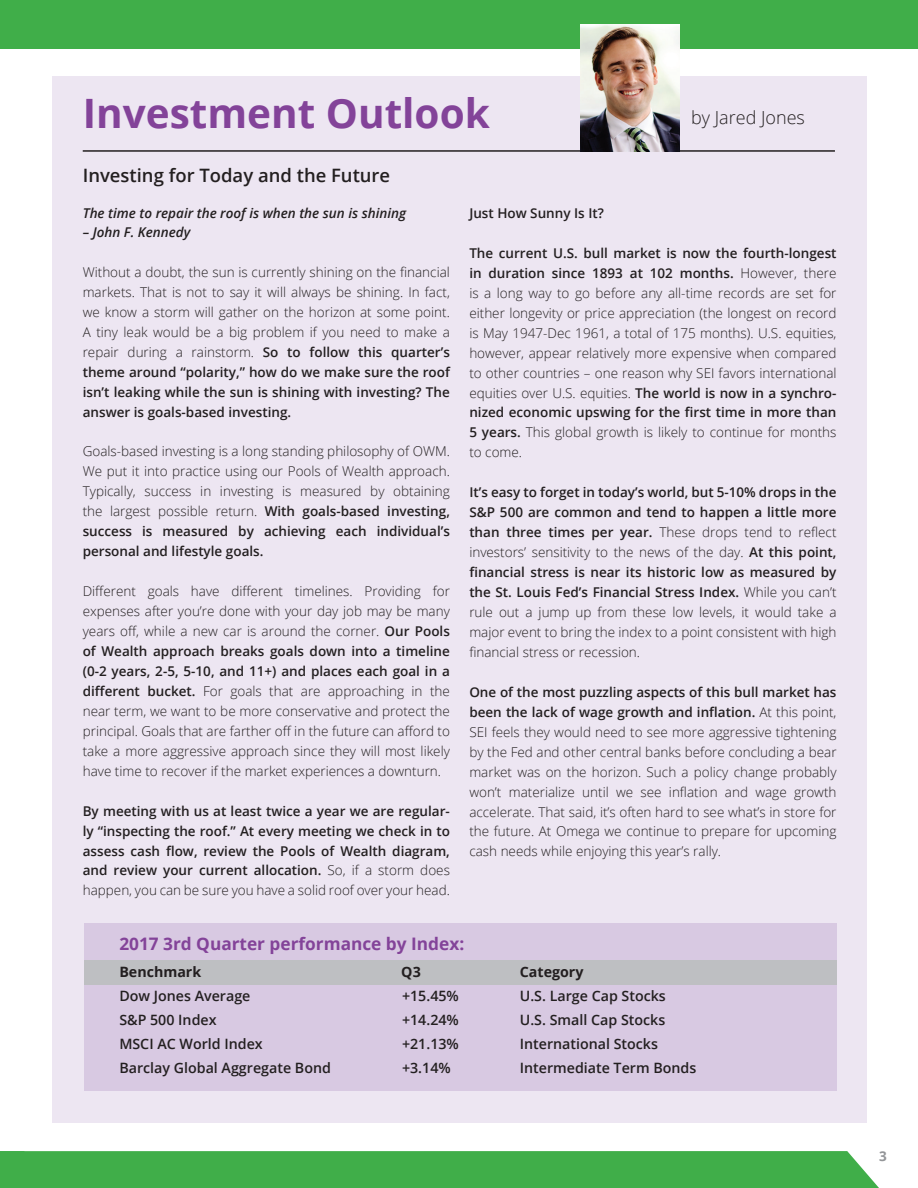
<style>
.page{position:relative;width:918px;height:1188px;background:#fff}
.page>*{position:absolute;margin:0;border:0;box-sizing:border-box;transform-origin:0 0}
.t1{font:700 40.5px "Open Sans";color:#834399}
.t2{font:600 18.45px "Open Sans";color:#231f20}
.t3{font:300 18px "Open Sans";color:#231f20}
.t4{font:700 17.25px "Open Sans";color:#834399}
.t5{font:600 14.25px "Open Sans";color:#231f20}
.t6{font:700 14.25px "Open Sans";color:#231f20}
.t7{font:300 13.5px/20px "Open Sans";color:#231f20;text-align:justify}
.t8{font:600 13.5px/20px "Open Sans";color:#231f20;text-align:justify}
.t9{font:italic 600 13.5px "Open Sans";color:#231f20}
.t10{font:700 13.5px "Open Sans";color:#939598}
.s1{font-weight:600}
.s2{font-weight:300}
</style>
<div class="page">
<div style="left:0;top:1151px;width:879px;height:37px;background:#40ae49"></div>
<div style="left:0;top:0;width:918px;height:48px;background:#40ae49"></div>
<div style="left:52px;top:76px;width:814px;height:1047px;background:#ede6f2"></div>
<hr style="left:83px;top:150px;width:752px;height:2px;background:#231f20">
<div style="left:84px;top:923px;width:753px;height:168px;background:#d8c9e2"></div>
<div style="left:85px;top:961px;width:752px;height:24px;background:#bebfc2"></div>
<img style="left:580px;top:24px;width:99px;height:127px">
<h1 class="t1" style="left:83px;top:85px;width:409px">Investment Outlook</h1>
<h2 class="t2" style="left:83px;top:163px;width:309px">Investing for Today and the Future</h2>
<p class="t9" style="left:83px;top:204px;width:325px">The time to repair the roof is when the sun is shining</p>
<p class="t9" style="left:83px;top:223px;width:109px">– John F. Kennedy</p>
<p class="t7" style="left:83px;top:262px;width:369px">Without a doubt, the sun is currently shining on the financial markets. That is not to say it will always be shining. In fact, we know a storm will gather on the horizon at some point.<br>A tiny leak would be a big problem if you need to make a repair during a rainstorm. <span class="s1">So to follow this quarter’s theme around “polarity,” how do we make sure the roof isn’t leaking while the sun is shining with investing? The answer is goals-based investing.</span></p>
<p class="t7" style="left:83px;top:441px;width:369px">Goals-based investing is a long standing philosophy of OWM.<br>We put it into practice using our Pools of Wealth approach.<br>Typically, success in investing is measured by obtaining the largest possible return. <span class="s1">With goals-based investing, success is measured by achieving each individual’s personal and lifestyle goals.</span></p>
<p class="t7" style="left:83px;top:581px;width:369px">Different goals have different timelines. Providing for expenses after you’re done with your day job may be many years off, while a new car is around the corner. <span class="s1">Our Pools of Wealth approach breaks goals down into a timeline (0-2 years, 2-5, 5-10, and 11+) and places each goal in a different bucket.</span> For goals that are approaching in the near term, we want to be more conservative and protect the principal. Goals that are farther off in the future can afford to take a more aggressive approach since they will most likely have time to recover if the market experiences a downturn.</p>
<p class="t8" style="left:83px;top:800px;width:369px">By meeting with us at least twice a year we are regular&shy;ly “inspecting the roof.” At every meeting we check in to assess cash flow, review the Pools of Wealth diagram, and review your current allocation. <span class="s2">So, if a storm does happen, you can be sure you have a solid roof over your head.</span></p>
<p class="t4" style="left:119px;top:931px;width:346px">2017 3rd Quarter performance by Index:</p>
<p class="t6" style="left:119px;top:962px;width:83px">Benchmark</p>
<p class="t6" style="left:401px;top:962px;width:21px">Q3</p>
<p class="t6" style="left:520px;top:962px;width:65px">Category</p>
<p class="t5" style="left:119px;top:986px;width:133px">Dow Jones Average</p>
<p class="t5" style="left:402px;top:986px;width:58px">+15.45%</p>
<p class="t5" style="left:520px;top:986px;width:148px">U.S. Large Cap Stocks</p>
<p class="t5" style="left:119px;top:1010px;width:99px">S&amp;P 500 Index</p>
<p class="t5" style="left:402px;top:1010px;width:58px">+14.24%</p>
<p class="t5" style="left:520px;top:1010px;width:147px">U.S. Small Cap Stocks</p>
<p class="t5" style="left:119px;top:1034px;width:145px">MSCI AC World Index</p>
<p class="t5" style="left:402px;top:1034px;width:58px">+21.13%</p>
<p class="t5" style="left:520px;top:1034px;width:140px">International Stocks</p>
<p class="t5" style="left:119px;top:1058px;width:213px">Barclay Global Aggregate Bond</p>
<p class="t5" style="left:402px;top:1058px;width:50px">+3.14%</p>
<p class="t5" style="left:520px;top:1058px;width:178px">Intermediate Term Bonds</p>
<h3 class="t3" style="left:691px;top:105px;width:115px">by Jared Jones</h3>
<p class="t8" style="left:469px;top:203px;width:136px">Just How Sunny Is It?</p>
<p class="t7" style="left:469px;top:243px;width:369px"><span class="s1">The current U.S. bull market is now the fourth-longest in duration since 1893 at 102 months.</span> However, there is a long way to go before any all-time records are set for either longevity or price appreciation (the longest on record is May 1947-Dec 1961, a total of 175 months). U.S. equities, however, appear relatively more expensive when compared to other countries – one reason why SEI favors international equities over U.S. equities. <span class="s1">The world is now in a synchro&shy;nized economic upswing for the first time in more than 5 years.</span> This global growth is likely to continue for months to come.</p>
<p class="t8" style="left:469px;top:482px;width:369px">It’s easy to forget in today’s world, but 5-10% drops in the S&amp;P 500 are common and tend to happen a little more than three times per year. <span class="s2">These drops tend to reflect investors’ sensitivity to the news of the day.</span> At this point, financial stress is near its historic low as measured by the St. Louis Fed’s Financial Stress Index. <span class="s2">While you can’t rule out a jump up from these low levels, it would take a major event to bring the index to a point consistent with high financial stress or recession.</span></p>
<p class="t7" style="left:469px;top:682px;width:369px"><span class="s1">One of the most puzzling aspects of this bull market has been the lack of wage growth and inflation.</span> At this point, SEI feels they would need to see more aggressive tightening by the Fed and other central banks before concluding a bear market was on the horizon. Such a policy change probably won’t materialize until we see inflation and wage growth accelerate. That said, it’s often hard to see what’s in store for the future. At Omega we continue to prepare for upcoming cash needs while enjoying this year’s rally.</p>
<p class="t10" style="left:879px;top:1146px;width:9px">3</p>
</div>
